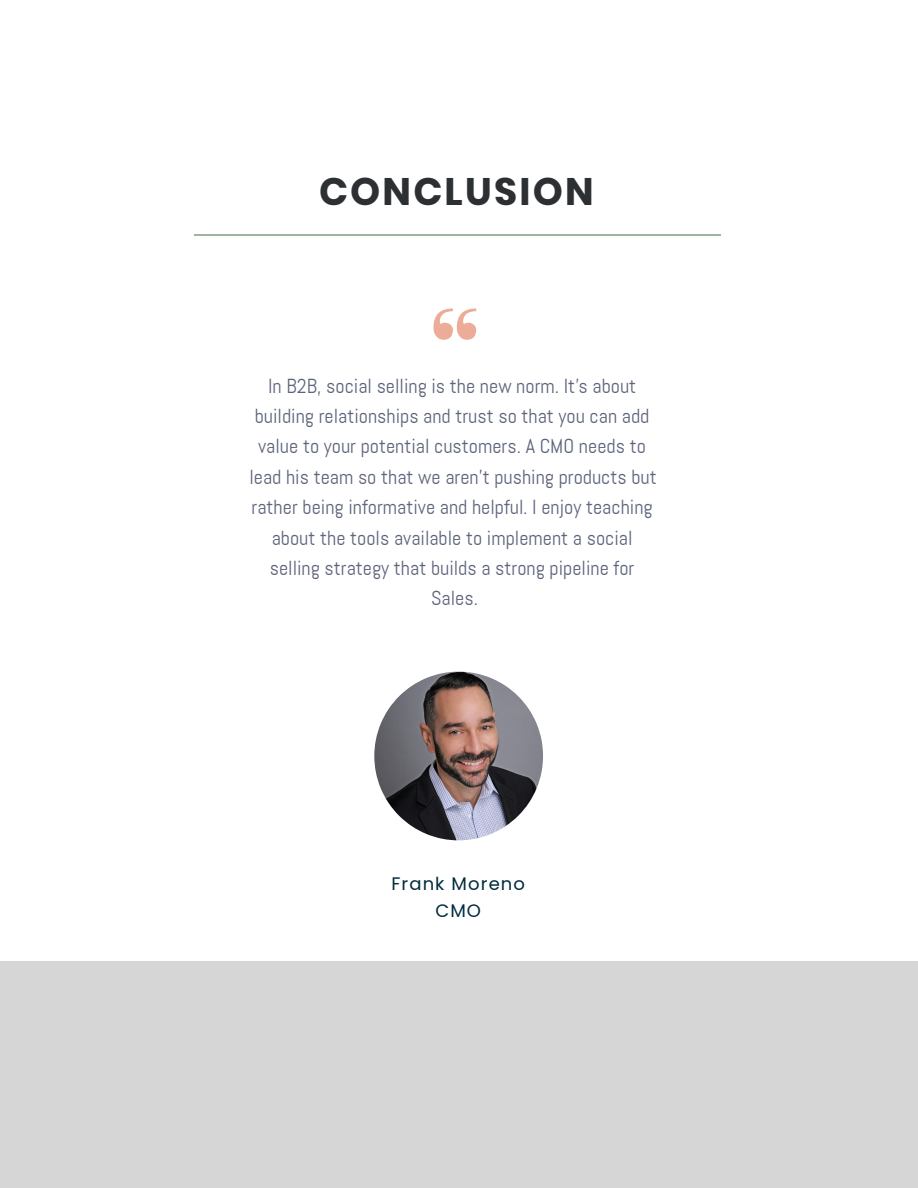
<style>
.page{position:relative;width:918px;height:1188px;background:#fff}
.page>*{position:absolute;margin:0;border:0;box-sizing:border-box;transform-origin:0 0}
.t1{font:700 38.25px "Poppins";letter-spacing:.06em;color:#2d3033}
.t2{font:20.25px/30.3px "Abel";color:#5d647b;text-align:center}
.t3{font:18px/27px "Poppins";letter-spacing:.065em;color:#012c3d;text-align:center}
</style>
<div class="page">
<div style="left:0;top:962px;width:918px;height:226px;background:#d6d6d6"></div>
<hr style="left:194px;top:235px;width:42px;height:1px;background:#a1b3a1">
<hr style="left:236px;top:235px;width:41px;height:1px;background:#a1b3a1">
<hr style="left:277px;top:235px;width:42px;height:1px;background:#a1b3a1">
<hr style="left:319px;top:235px;width:42px;height:1px;background:#a1b3a1">
<hr style="left:361px;top:235px;width:41px;height:1px;background:#a1b3a1">
<hr style="left:402px;top:235px;width:42px;height:1px;background:#a1b3a1">
<hr style="left:444px;top:235px;width:42px;height:1px;background:#a1b3a1">
<hr style="left:486px;top:235px;width:41px;height:1px;background:#a1b3a1">
<hr style="left:527px;top:235px;width:42px;height:1px;background:#a1b3a1">
<hr style="left:569px;top:235px;width:42px;height:1px;background:#a1b3a1">
<hr style="left:611px;top:235px;width:41px;height:1px;background:#a1b3a1">
<hr style="left:652px;top:235px;width:42px;height:1px;background:#a1b3a1">
<svg style="left:694px;top:235px;width:27px;height:1px"></svg>
<svg style="left:433px;top:309px;width:43px;height:31px"></svg>
<img style="left:374px;top:672px;width:169px;height:168px">
<h1 class="t1" style="left:319px;top:165px;width:276px">CONCLUSION</h1>
<p class="t2" style="left:249px;top:371px;width:409px">In B2B, social selling is the new norm. It's about building relationships and trust so that you can add value to your potential customers. A CMO needs to lead his team so that we aren't pushing products but rather being informative and helpful. I enjoy teaching about the tools available to implement a social selling strategy that builds a strong pipeline for Sales.</p>
<p class="t3" style="left:391px;top:871px;width:135px">Frank Moreno<br>CMO</p>
</div>
